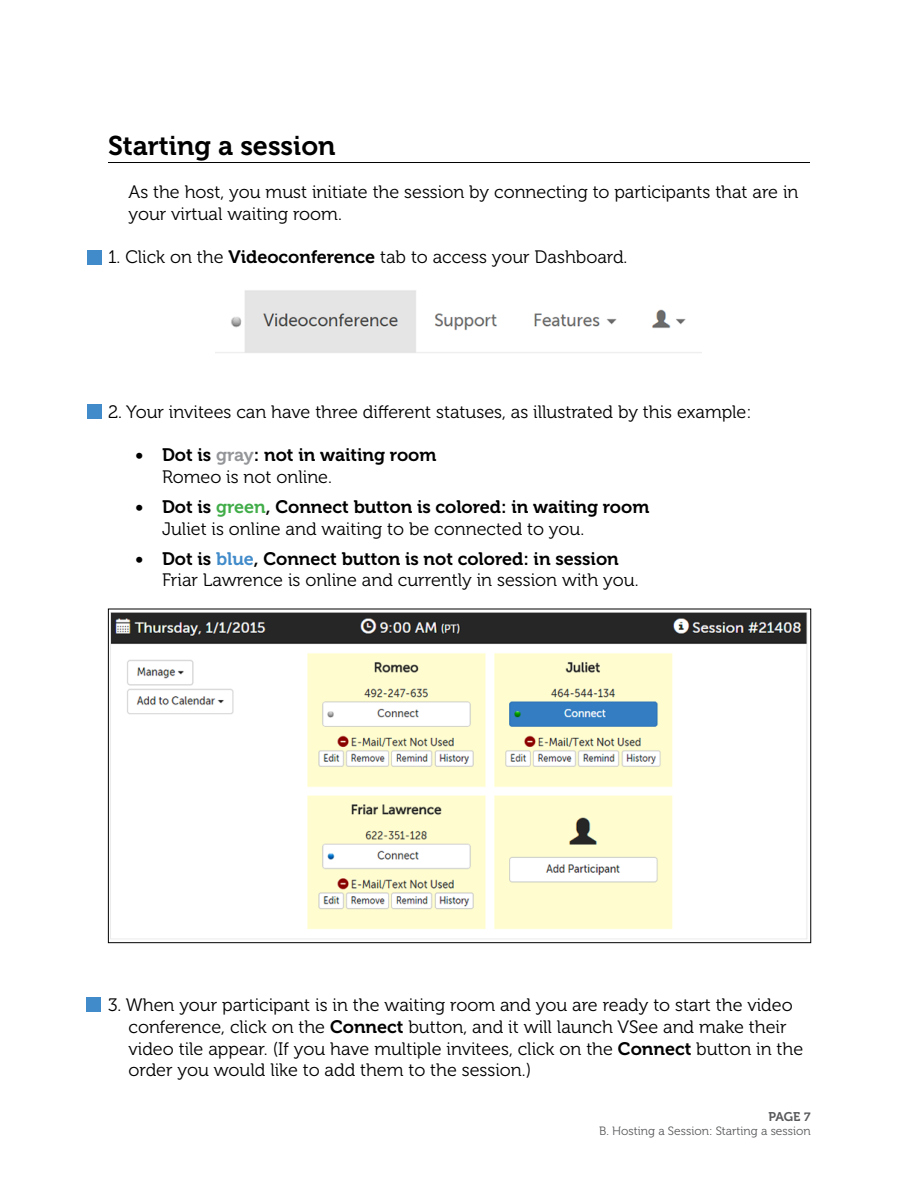
<style>
.page{position:relative;width:918px;height:1188px;background:#fff}
.page>*{position:absolute;margin:0;border:0;box-sizing:border-box;transform-origin:0 0}
.t1{font:27px "Museo 700";color:#000}
.t2{font:18px/21.6px "Museo 300";color:#000}
.t3{font:18px "Museo 700";color:#000}
.t4{font:12.6px "Museo 700";color:#58595b}
.t5{font:12px "Museo 300";color:#58595b}
.s1{font-family:"Museo 700"}
.s2{color:#939598}
.s3{color:#41ad49}
.s4{color:#418bca}
.s5{font-size:12px}
</style>
<div class="page">
<hr style="left:108px;top:162px;width:702px;height:1px;background:#000">
<div style="left:88px;top:250px;width:14px;height:14px;background:#418bca"></div>
<div style="left:88px;top:405px;width:14px;height:14px;background:#418bca"></div>
<div style="left:86px;top:998px;width:14px;height:14px;background:#418bca"></div>
<img style="left:216px;top:290px;width:486px;height:63px">
<img style="left:110px;top:612px;width:698px;height:327px">
<h1 class="t1" style="left:108px;top:131px;width:229px">Starting a session</h1>
<p class="t2" style="left:129px;top:181px;width:671px">As the host, you must initiate the session by connecting to participants that are in your virtual waiting room.</p>
<p class="t2" style="left:108px;top:246px;width:521px">1. Click on the <span class="s1">Videoconference</span> tab to access your Dashboard.</p>
<p class="t2" style="left:108px;top:402px;width:645px">2. Your invitees can have three different statuses, as illustrated by this example:</p>
<p class="t3" style="left:135px;top:445px;width:303px">• Dot is <span class="s2">gray</span>: not in waiting room</p>
<p class="t2" style="left:162px;top:466px;width:172px">Romeo is not online.</p>
<p class="t3" style="left:135px;top:497px;width:516px">• Dot is <span class="s3">green</span>, Connect button is colored: in waiting room</p>
<p class="t2" style="left:162px;top:518px;width:424px">Juliet is online and waiting to be connected to you.</p>
<p class="t3" style="left:135px;top:548px;width:485px">• Dot is <span class="s4">blue</span>, Connect button is not colored: in session</p>
<p class="t2" style="left:162px;top:570px;width:478px">Friar Lawrence is online and currently in session with you.</p>
<p class="t2" style="left:129px;top:995px;width:676px;text-indent:-21px">3. When your participant is in the waiting room and you are ready to start the video conference, click on the <span class="s1">Connect</span> button, and it will launch VSee and make their video tile appear. (If you have multiple invitees, click on the <span class="s1">Connect</span> button in the order you would like to add them to the session.)</p>
<p class="t4" style="left:769px;top:1109px;width:44px">page <span class="s5">7</span></p>
<p class="t5" style="left:599px;top:1124px;width:213px">B. Hosting a Session: Starting a session</p>
</div>
